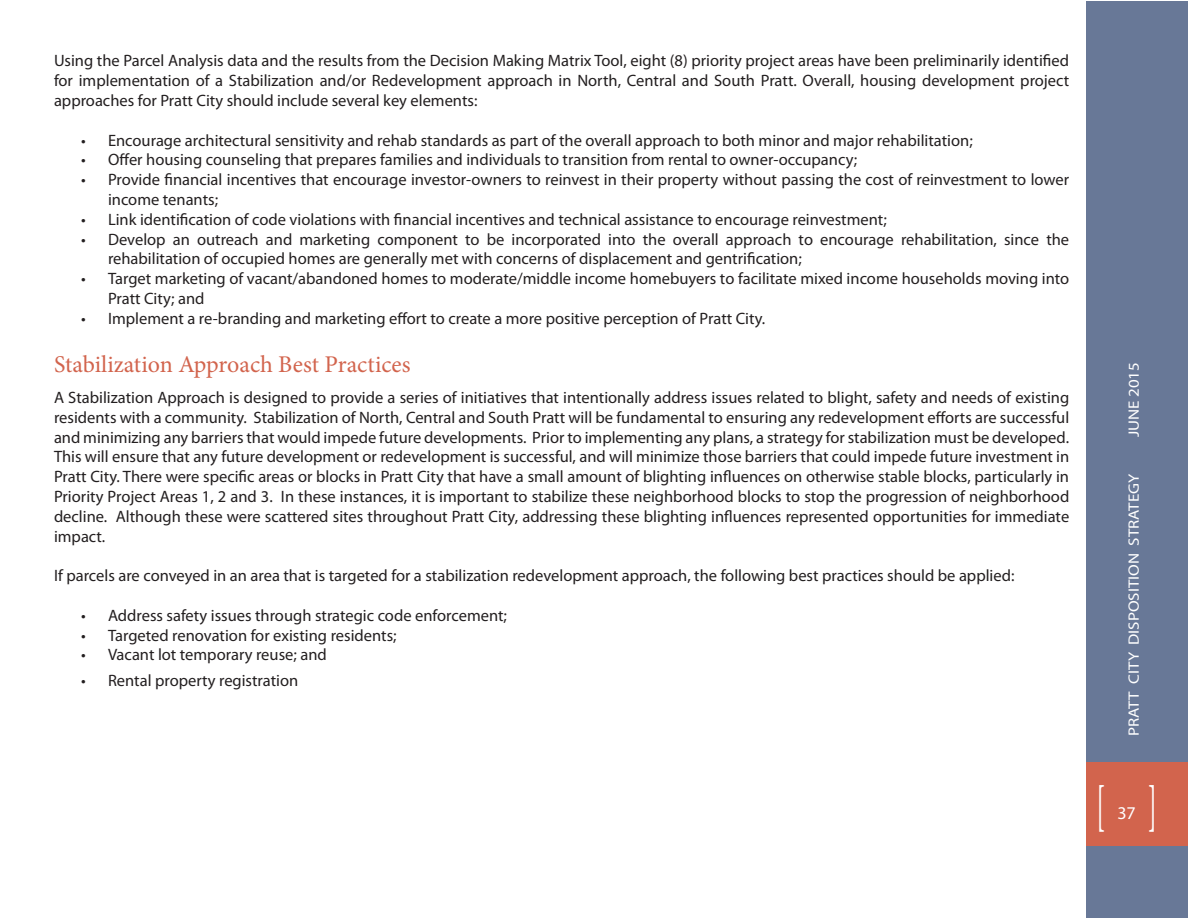
<style>
.page{position:relative;width:1188px;height:918px;background:#fff}
.page>*{position:absolute;margin:0;border:0;box-sizing:border-box;transform-origin:0 0}
.t1{font:54px "Minion Pro";color:#fff;scale:.5 1}
.t2{font:24px "Minion Pro";color:#d2644d}
.t3{font:18px "Myriad Pro";color:#fff}
.t4{font:16.5px/19.8px "Myriad Pro";color:#231f20}
.t5{font:15px "Myriad Pro";color:#fff;scale:1.13 1}
</style>
<div class="page">
<div style="left:1087px;top:2px;width:101px;height:916px;background:#687897"></div>
<div style="left:1087px;top:762px;width:101px;height:84px;background:#d2644d"></div>
<p class="t4" style="left:54px;top:51px;width:1017px;text-align:justify">Using the Parcel Analysis data and the results from the Decision Making Matrix Tool, eight (8) priority project areas have been preliminarily identified for implementation of a Stabilization and/or Redevelopment approach in North, Central and South Pratt. Overall, housing development project approaches for Pratt City should include several key elements:</p>
<p class="t4" style="left:81px;top:130px;width:893px">• Encourage architectural sensitivity and rehab standards as part of the overall approach to both minor and major rehabilitation;</p>
<p class="t4" style="left:81px;top:150px;width:778px">• Offer housing counseling that prepares families and individuals to transition from rental to owner-occupancy;</p>
<p class="t4" style="left:108px;top:169px;width:963px;text-indent:-27px">• Provide financial incentives that encourage investor-owners to reinvest in their property without passing the cost of reinvestment to lower income tenants;</p>
<p class="t4" style="left:81px;top:209px;width:807px">• Link identification of code violations with financial incentives and technical assistance to encourage reinvestment;</p>
<p class="t4" style="left:108px;top:229px;width:963px;text-indent:-27px">• Develop an outreach and marketing component to be incorporated into the overall approach to encourage rehabilitation, since the rehabilitation of occupied homes are generally met with concerns of displacement and gentrification;</p>
<p class="t4" style="left:108px;top:268px;width:963px;text-indent:-27px">• Target marketing of vacant/abandoned homes to moderate/middle income homebuyers to facilitate mixed income households moving into<br>Pratt City; and</p>
<p class="t4" style="left:81px;top:308px;width:686px">• Implement a re-branding and marketing effort to create a more positive perception of Pratt City.</p>
<p class="t2" style="left:54px;top:349px;width:358px">Stabilization Approach Best Practices</p>
<p class="t4" style="left:54px;top:387px;width:1017px;text-align:justify">A Stabilization Approach is designed to provide a series of initiatives that intentionally address issues related to blight, safety and needs of existing residents with a community. Stabilization of North, Central and South Pratt will be fundamental to ensuring any redevelopment efforts are successful and minimizing any barriers that would impede future developments. Prior to implementing any plans, a strategy for stabilization must be developed.<br>This will ensure that any future development or redevelopment is successful, and will minimize those barriers that could impede future investment in Pratt City. There were specific areas or blocks in Pratt City that have a small amount of blighting influences on otherwise stable blocks, particularly in Priority Project Areas 1, 2 and 3. In these instances, it is important to stabilize these neighborhood blocks to stop the progression of neighborhood decline. Although these were scattered sites throughout Pratt City, addressing these blighting influences represented opportunities for immediate impact.</p>
<p class="t4" style="left:54px;top:565px;width:962px">If parcels are conveyed in an area that is targeted for a stabilization redevelopment approach, the following best practices should be applied:</p>
<p class="t4" style="left:81px;top:605px;width:427px">• Address safety issues through strategic code enforcement;</p>
<p class="t4" style="left:81px;top:625px;width:317px">• Targeted renovation for existing residents;</p>
<p class="t4" style="left:81px;top:645px;width:247px">• Vacant lot temporary reuse; and</p>
<p class="t4" style="left:81px;top:670px;width:219px">• Rental property registration</p>
<p class="t5" style="left:1125px;top:437px;width:68px;rotate:-90deg">JUNE 2015</p>
<p class="t5" style="left:1125px;top:736px;width:234px;rotate:-90deg">PRATT CITY DISPOSITION STRATEGY</p>
<h1 class="t1" style="left:1096px;top:770px;width:124px">[ ]</h1>
<p class="t3" style="left:1117px;top:802px;width:20px">37</p>
</div>
